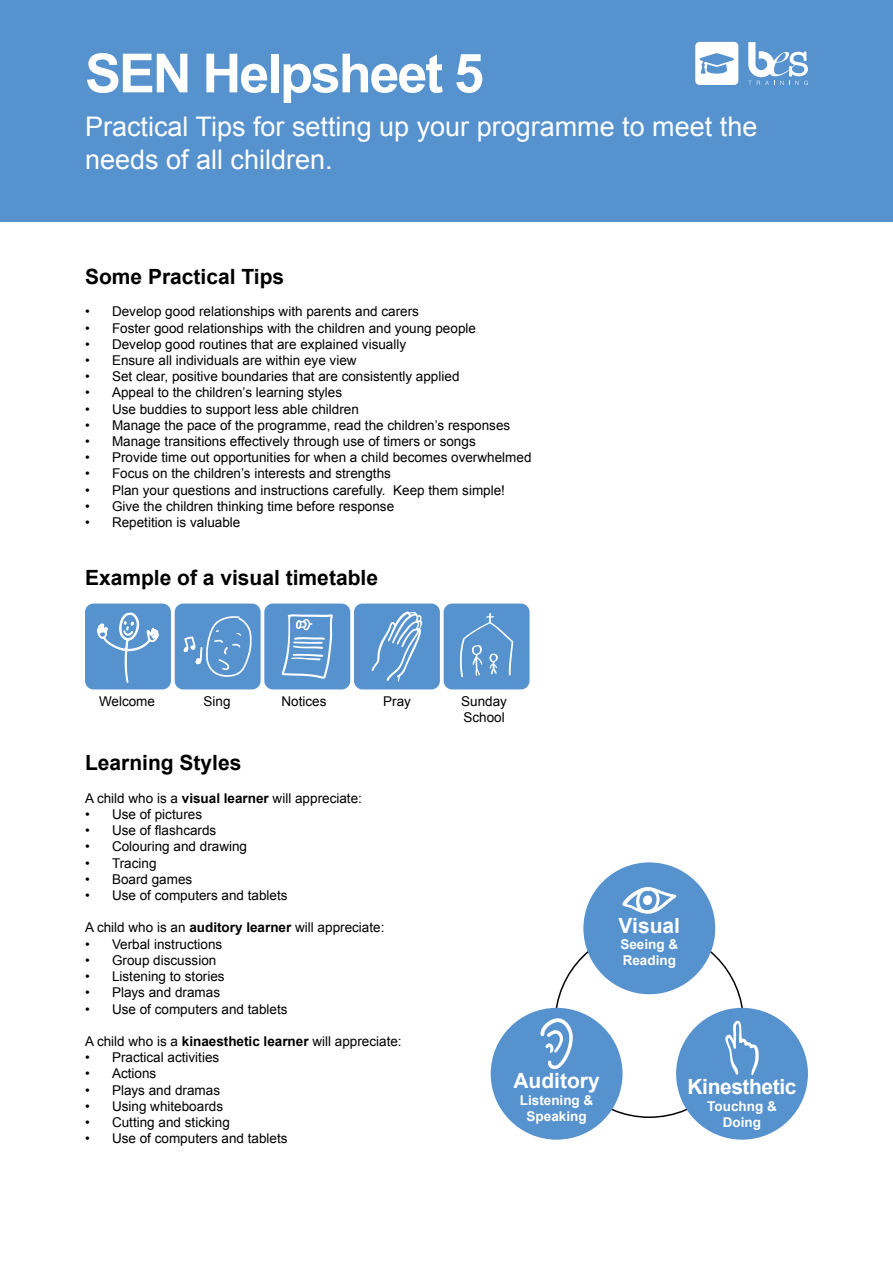
<style>
.page{position:relative;width:893px;height:1263px;background:#fff}
.page>*{position:absolute;margin:0;border:0;box-sizing:border-box;transform-origin:0 0}
.t1{font:700 54px "Arial";letter-spacing:-.04em;color:#fff}
.t2{font:27px/32.4px "Arial";color:#fff}
.t3{font:700 21px "Arial";color:#000}
.t4{font:700 21px "Arial";letter-spacing:-.01em;color:#fff}
.t5{font:13.5px/16.2px "Arial";color:#000}
.t6{font:700 13.5px/16.2px "Arial";color:#fff;text-align:center}
.s1{font-weight:700}
</style>
<div class="page">
<div style="left:85px;top:603px;width:86px;height:86px;background:#5692ce;border-radius:9px"></div>
<svg style="left:97px;top:613px;width:62px;height:70px"></svg>
<div style="left:175px;top:603px;width:86px;height:86px;background:#5692ce;border-radius:9px"></div>
<svg style="left:184px;top:616px;width:68px;height:61px"></svg>
<div style="left:264px;top:603px;width:86px;height:86px;background:#5692ce;border-radius:9px"></div>
<svg style="left:282px;top:614px;width:51px;height:65px"></svg>
<div style="left:354px;top:603px;width:86px;height:86px;background:#5692ce;border-radius:9px"></div>
<svg style="left:372px;top:611px;width:50px;height:71px"></svg>
<div style="left:444px;top:603px;width:85px;height:86px;background:#5692ce;border-radius:9px"></div>
<svg style="left:460px;top:613px;width:53px;height:64px"></svg>
<div style="left:0;top:0;width:893px;height:222px;background:#5692ce"></div>
<svg style="left:695px;top:42px;width:43px;height:43px"></svg>
<svg style="left:748px;top:42px;width:60px;height:43px"></svg>
<div style="left:583px;top:862px;width:132px;height:132px;background:#5692ce;border-radius:50%"></div>
<svg style="left:622px;top:887px;width:54px;height:27px"></svg>
<div style="left:491px;top:1008px;width:131px;height:132px;background:#5692ce;border-radius:50%"></div>
<svg style="left:540px;top:1018px;width:33px;height:51px"></svg>
<div style="left:676px;top:1008px;width:132px;height:132px;background:#5692ce;border-radius:50%"></div>
<svg style="left:725px;top:1021px;width:34px;height:54px"></svg>
<h1 class="t1" style="left:85px;top:38px;width:400px">SEN Helpsheet 5</h1>
<h2 class="t2" style="left:85px;top:111px;width:674px">Practical Tips for setting up your programme to meet the needs of all children.</h2>
<h3 class="t3" style="left:85px;top:263px;width:201px">Some Practical Tips</h3>
<p class="t5" style="left:85px;top:304px;width:335px">• Develop good relationships with parents and carers</p>
<p class="t5" style="left:85px;top:320px;width:392px">• Foster good relationships with the children and young people</p>
<p class="t5" style="left:85px;top:336px;width:323px">• Develop good routines that are explained visually</p>
<p class="t5" style="left:85px;top:352px;width:273px">• Ensure all individuals are within eye view</p>
<p class="t5" style="left:85px;top:368px;width:376px">• Set clear, positive boundaries that are consistently applied</p>
<p class="t5" style="left:85px;top:385px;width:259px">• Appeal to the children’s learning styles</p>
<p class="t5" style="left:85px;top:401px;width:275px">• Use buddies to support less able children</p>
<p class="t5" style="left:85px;top:417px;width:427px">• Manage the pace of the programme, read the children’s responses</p>
<p class="t5" style="left:85px;top:433px;width:392px">• Manage transitions effectively through use of timers or songs</p>
<p class="t5" style="left:85px;top:449px;width:448px">• Provide time out opportunities for when a child becomes overwhelmed</p>
<p class="t5" style="left:85px;top:466px;width:307px">• Focus on the children’s interests and strengths</p>
<p class="t5" style="left:85px;top:482px;width:421px">• Plan your questions and instructions carefully. Keep them simple!</p>
<p class="t5" style="left:85px;top:498px;width:311px">• Give the children thinking time before response</p>
<p class="t5" style="left:85px;top:514px;width:157px">• Repetition is valuable</p>
<h3 class="t3" style="left:85px;top:563px;width:294px">Example of a visual timetable</h3>
<p class="t5" style="left:99px;top:693px;width:58px">Welcome</p>
<p class="t5" style="left:204px;top:693px;width:29px">Sing</p>
<p class="t5" style="left:282px;top:693px;width:47px">Notices</p>
<p class="t5" style="left:383px;top:693px;width:29px">Pray</p>
<p class="t5" style="left:461px;top:693px;width:47px">Sunday<br>School</p>
<h3 class="t3" style="left:85px;top:749px;width:158px">Learning Styles</h3>
<p class="t5" style="left:85px;top:790px;width:278px">A child who is a <span class="s1">visual learner</span> will appreciate:</p>
<p class="t5" style="left:85px;top:806px;width:119px">• Use of pictures</p>
<p class="t5" style="left:85px;top:822px;width:133px">• Use of flashcards</p>
<p class="t5" style="left:85px;top:839px;width:164px">• Colouring and drawing</p>
<p class="t5" style="left:85px;top:855px;width:73px">• Tracing</p>
<p class="t5" style="left:85px;top:871px;width:109px">• Board games</p>
<p class="t5" style="left:85px;top:887px;width:204px">• Use of computers and tablets</p>
<p class="t5" style="left:85px;top:920px;width:301px">A child who is an <span class="s1">auditory learner</span> will appreciate:</p>
<p class="t5" style="left:85px;top:936px;width:139px">• Verbal instructions</p>
<p class="t5" style="left:85px;top:952px;width:133px">• Group discussion</p>
<p class="t5" style="left:85px;top:968px;width:141px">• Listening to stories</p>
<p class="t5" style="left:85px;top:984px;width:137px">• Plays and dramas</p>
<p class="t5" style="left:85px;top:1001px;width:204px">• Use of computers and tablets</p>
<p class="t5" style="left:85px;top:1033px;width:318px">A child who is a <span class="s1">kinaesthetic learner</span> will appreciate:</p>
<p class="t5" style="left:85px;top:1049px;width:136px">• Practical activities</p>
<p class="t5" style="left:85px;top:1065px;width:73px">• Actions</p>
<p class="t5" style="left:85px;top:1082px;width:137px">• Plays and dramas</p>
<p class="t5" style="left:85px;top:1098px;width:140px">• Using whiteboards</p>
<p class="t5" style="left:85px;top:1114px;width:146px">• Cutting and sticking</p>
<p class="t5" style="left:85px;top:1130px;width:204px">• Use of computers and tablets</p>
<h3 class="t4" style="left:513px;top:1067px;width:88px">Auditory</h3>
<p class="t6" style="left:520px;top:1092px;width:75px">Listening &amp;<br>Speaking</p>
<h3 class="t4" style="left:619px;top:912px;width:63px">Visual</h3>
<p class="t6" style="left:620px;top:937px;width:59px;text-align:left">Seeing &amp;<br>Reading</p>
<h3 class="t4" style="left:687px;top:1073px;width:110px">Kinesthetic</h3>
<p class="t6" style="left:707px;top:1098px;width:71px">Touchng &amp;<br>Doing</p>
</div>
